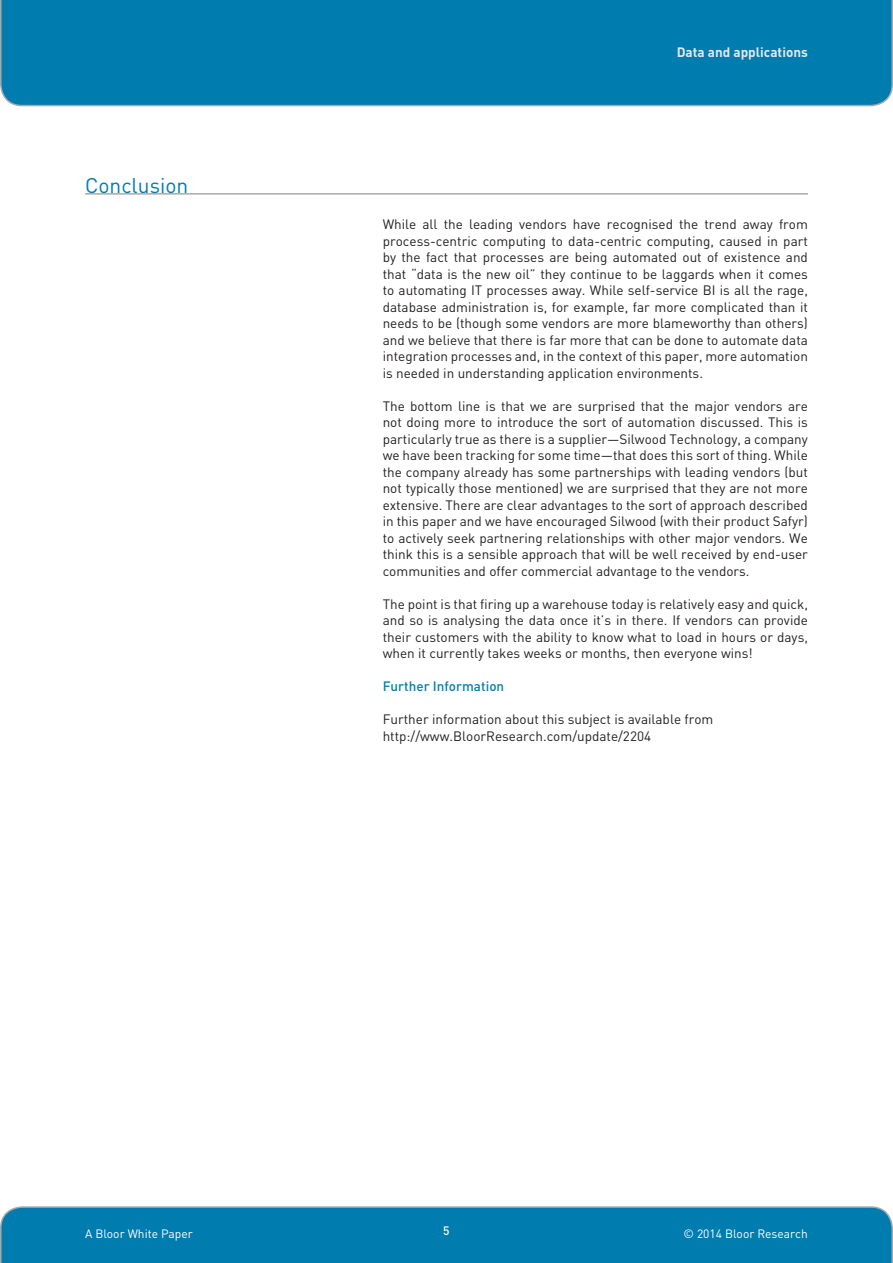
<style>
.page{position:relative;width:893px;height:1263px;background:#fff}
.page>*{position:absolute;margin:0;border:0;box-sizing:border-box;transform-origin:0 0}
.Header_-_Level_1{font:21px "DIN";color:#007cae}
.Body_copy{font:13.5px/16.5px "DIN";color:#231f20;text-align:justify}
.t1{font:700 13.5px "DIN";color:#e6e7e9}
.Header_-_Level_2{font:500 13.5px "DIN";color:#0080ac}
.t2{font:12px "DIN";color:#fff}
.t3{font:500 12px "DIN";color:#fff}
</style>
<div class="page">
<div style="left:0;top:1206px;width:893px;height:57px;background:#007cae"></div>
<div style="left:0;top:0;width:893px;height:106px;background:#007cae"></div>
<hr style="left:85px;top:193px;width:723px;height:2px;background:#a8a9ad">
<p class="Header_-_Level_1" style="left:85px;top:173px;width:105px">Conclusion</p>
<p class="t1" style="left:677px;top:45px;width:133px">Data and applications</p>
<p class="Body_copy" style="left:383px;top:216px;width:427px">While all the leading vendors have recognised the trend away from process-centric computing to data-centric computing, caused in part by the fact that processes are being automated out of existence and that “data is the new oil” they continue to be laggards when it comes to automating IT processes away. While self-service BI is all the rage, database administration is, for example, far more complicated than it needs to be (though some vendors are more blameworthy than others) and we believe that there is far more that can be done to automate data integration processes and, in the context of this paper, more automation is needed in understanding application environments.</p>
<p class="Body_copy" style="left:383px;top:398px;width:427px">The bottom line is that we are surprised that the major vendors are not doing more to introduce the sort of automation discussed. This is particularly true as there is a supplier—Silwood Technology, a company we have been tracking for some time—that does this sort of thing. While the company already has some partnerships with leading vendors (but not typically those mentioned) we are surprised that they are not more extensive. There are clear advantages to the sort of approach described in this paper and we have encouraged Silwood (with their product Safyr) to actively seek partnering relationships with other major vendors. We think this is a sensible approach that will be well received by end-user communities and offer commercial advantage to the vendors.</p>
<p class="Body_copy" style="left:383px;top:596px;width:427px">The point is that firing up a warehouse today is relatively easy and quick, and so is analysing the data once it’s in there. If vendors can provide their customers with the ability to know what to load in hours or days, when it currently takes weeks or months, then everyone wins!</p>
<p class="Header_-_Level_2" style="left:383px;top:678px;width:123px">Further Information</p>
<p class="Body_copy" style="left:383px;top:711px;width:332px">Further information about this subject is available from http://www.BloorResearch.com/update/2204</p>
<p class="t2" style="left:85px;top:1226px;width:109px">A Bloor White Paper</p>
<p class="t3" style="left:443px;top:1224px;width:8px">5</p>
<p class="t2" style="left:683px;top:1226px;width:126px">© 2014 Bloor Research</p>
</div>
